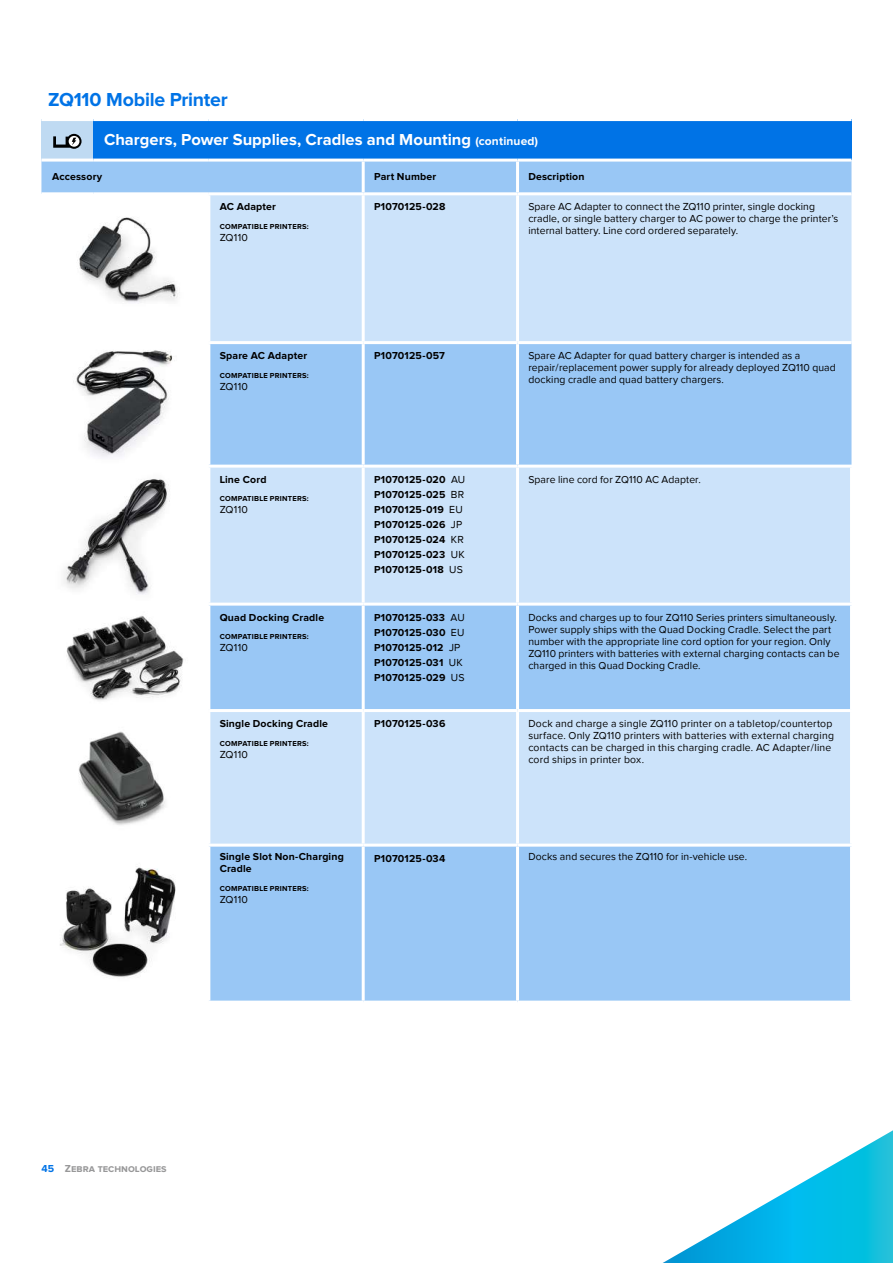
<style>
.page{position:relative;width:893px;height:1263px;background:#fff}
.page>*{position:absolute;margin:0;border:0;box-sizing:border-box;transform-origin:0 0}
.t1{font:700 19.5px "Proxima Nova";letter-spacing:-.015em;color:#0073e6}
.t2{font:700 16.5px "Proxima Nova";color:#fff}
.t3{font:10.5px/12px "Proxima Nova";letter-spacing:.01em;color:#000}
.t4{font:700 10.5px/15px "Proxima Nova";letter-spacing:.015em;color:#000}
.t5{font:700 10.5px "Proxima Nova";color:#989899}
.t6{font:700 7.5px "Proxima Nova";letter-spacing:.03em;color:#000}
.s1{font-size:12px}
.s2{font-weight:400}
.s3{color:#0073e6}
</style>
<div class="page">
<div style="left:41px;top:120px;width:52px;height:40px;background:#bfdaf2"></div>
<div style="left:93px;top:120px;width:758px;height:40px;background:#0073e6"></div>
<div style="left:41px;top:162px;width:810px;height:30px;background:#99c7f5"></div>
<div style="left:210px;top:195px;width:641px;height:146px;background:#cce3fa"></div>
<div style="left:210px;top:344px;width:641px;height:121px;background:#99c7f5"></div>
<div style="left:210px;top:468px;width:640px;height:135px;background:#cce3fa"></div>
<svg style="left:210px;top:606px;width:640px;height:394px;background:#aad0f6"></svg>
<hr style="left:41px;top:159px;width:52px;height:3px;background:#fff">
<hr style="left:93px;top:159px;width:116px;height:3px;background:#fff">
<hr style="left:209px;top:159px;width:154px;height:3px;background:#fff">
<hr style="left:363px;top:159px;width:155px;height:3px;background:#fff">
<hr style="left:517px;top:159px;width:334px;height:3px;background:#fff">
<hr style="left:362px;top:162px;width:3px;height:30px;background:#fff">
<hr style="left:516px;top:162px;width:3px;height:30px;background:#fff">
<hr style="left:362px;top:195px;width:3px;height:146px;background:#fff">
<hr style="left:516px;top:195px;width:3px;height:146px;background:#fff">
<hr style="left:362px;top:344px;width:3px;height:121px;background:#fff">
<hr style="left:516px;top:344px;width:3px;height:121px;background:#fff">
<hr style="left:41px;top:118px;width:52px;height:3px;background:#fff">
<hr style="left:93px;top:118px;width:116px;height:3px;background:#fff">
<hr style="left:209px;top:118px;width:154px;height:3px;background:#fff">
<hr style="left:363px;top:118px;width:155px;height:3px;background:#fff">
<hr style="left:517px;top:118px;width:334px;height:3px;background:#fff">
<hr style="left:362px;top:468px;width:3px;height:135px;background:#fff">
<hr style="left:516px;top:468px;width:3px;height:135px;background:#fff">
<hr style="left:362px;top:606px;width:3px;height:103px;background:#fff">
<hr style="left:516px;top:606px;width:3px;height:103px;background:#fff">
<hr style="left:209px;top:709px;width:154px;height:3px;background:#fff">
<hr style="left:363px;top:709px;width:155px;height:3px;background:#fff">
<hr style="left:362px;top:712px;width:3px;height:132px;background:#fff">
<hr style="left:517px;top:709px;width:336px;height:3px;background:#fff">
<hr style="left:516px;top:712px;width:3px;height:132px;background:#fff">
<hr style="left:209px;top:844px;width:154px;height:3px;background:#fff">
<hr style="left:363px;top:844px;width:155px;height:3px;background:#fff">
<hr style="left:362px;top:847px;width:3px;height:153px;background:#fff">
<hr style="left:517px;top:844px;width:336px;height:3px;background:#fff">
<hr style="left:516px;top:847px;width:3px;height:153px;background:#fff">
<svg style="left:53px;top:134px;width:29px;height:15px"></svg>
<img style="left:77px;top:217px;width:101px;height:86px">
<img style="left:76px;top:350px;width:97px;height:107px">
<img style="left:64px;top:479px;width:106px;height:116px">
<img style="left:66px;top:615px;width:118px;height:86px">
<img style="left:79px;top:731px;width:86px;height:94px">
<img style="left:60px;top:867px;width:116px;height:111px">
<svg style="left:663px;top:1130px;width:230px;height:133px"></svg>
<h1 class="t1" style="left:48px;top:91px;width:181px">ZQ110 Mobile Printer</h1>
<h2 class="t2" style="left:104px;top:132px;width:436px">Chargers, Power Supplies, Cradles and Mounting <span class="s1">(continued)</span></h2>
<p class="t4" style="left:52px;top:170px;width:52px">Accessory</p>
<p class="t4" style="left:374px;top:170px;width:64px">Part Number</p>
<p class="t4" style="left:528px;top:170px;width:58px">Description</p>
<p class="t4" style="left:220px;top:200px;width:58px">AC Adapter</p>
<p class="t6" style="left:220px;top:223px;width:91px">COMPATIBLE PRINTERS:</p>
<p class="t3" style="left:220px;top:232px;width:30px">ZQ110</p>
<p class="t4" style="left:374px;top:200px;width:73px">P1070125-028</p>
<p class="t3" style="left:528px;top:201px;width:312px">Spare AC Adapter to connect the ZQ110 printer, single docking cradle, or single battery charger to AC power to charge the printer’s internal battery. Line cord ordered separately.</p>
<p class="t4" style="left:220px;top:348px;width:89px">Spare AC Adapter</p>
<p class="t6" style="left:220px;top:372px;width:91px">COMPATIBLE PRINTERS:</p>
<p class="t3" style="left:220px;top:380px;width:30px">ZQ110</p>
<p class="t4" style="left:220px;top:472px;width:48px">Line Cord</p>
<p class="t6" style="left:220px;top:495px;width:91px">COMPATIBLE PRINTERS:</p>
<p class="t3" style="left:220px;top:504px;width:30px">ZQ110</p>
<p class="t4" style="left:220px;top:610px;width:106px">Quad Docking Cradle</p>
<p class="t6" style="left:220px;top:633px;width:91px">COMPATIBLE PRINTERS:</p>
<p class="t3" style="left:220px;top:642px;width:30px">ZQ110</p>
<p class="t4" style="left:220px;top:716px;width:110px">Single Docking Cradle</p>
<p class="t6" style="left:220px;top:740px;width:91px">COMPATIBLE PRINTERS:</p>
<p class="t3" style="left:220px;top:748px;width:30px">ZQ110</p>
<p class="t4" style="left:374px;top:348px;width:72px">P1070125-057</p>
<p class="t3" style="left:528px;top:350px;width:309px">Spare AC Adapter for quad battery charger is intended as a<br>repair / replacement power supply for already deployed ZQ110 quad docking cradle and quad battery chargers.</p>
<p class="t4" style="left:374px;top:472px;width:93px">P1070125-020 <span class="s2">AU<br></span>P1070125-025 <span class="s2">BR<br></span>P1070125-019 <span class="s2">EU<br></span>P1070125-026 <span class="s2">JP<br></span>P1070125-024 <span class="s2">KR<br></span>P1070125-023 <span class="s2">UK<br></span>P1070125-018 <span class="s2">US</span></p>
<p class="t3" style="left:528px;top:473px;width:174px">Spare line cord for ZQ110 AC Adapter.</p>
<p class="t4" style="left:374px;top:610px;width:92px">P1070125-033 <span class="s2">AU<br></span>P1070125-030 <span class="s2">EU<br></span>P1070125-012 <span class="s2">JP<br></span>P1070125-031 <span class="s2">UK<br></span>P1070125-029 <span class="s2">US</span></p>
<p class="t3" style="left:528px;top:611px;width:313px">Docks and charges up to four ZQ110 Series printers simultaneously.<br>Power supply ships with the Quad Docking Cradle. Select the part number with the appropriate line cord option for your region. Only ZQ110 printers with batteries with external charging contacts can be charged in this Quad Docking Cradle.</p>
<p class="t4" style="left:374px;top:716px;width:73px">P1070125-036</p>
<p class="t3" style="left:528px;top:718px;width:307px">Dock and charge a single ZQ110 printer on a tabletop / countertop surface. Only ZQ110 printers with batteries with external charging contacts can be charged in this charging cradle. AC Adapter / line cord ships in printer box.</p>
<p class="t4" style="left:220px;top:851px;width:126px;line-height:12px">Single Slot Non-Charging<br>Cradle</p>
<p class="t6" style="left:220px;top:885px;width:91px">COMPATIBLE PRINTERS:</p>
<p class="t3" style="left:220px;top:894px;width:30px">ZQ110</p>
<p class="t4" style="left:374px;top:851px;width:73px">P1070125-034</p>
<p class="t3" style="left:528px;top:851px;width:220px">Docks and secures the ZQ110 for in-vehicle use.</p>
<p class="t5" style="left:41px;top:1163px;width:127px"><span class="s3">45</span> Zebra technologies</p>
</div>
